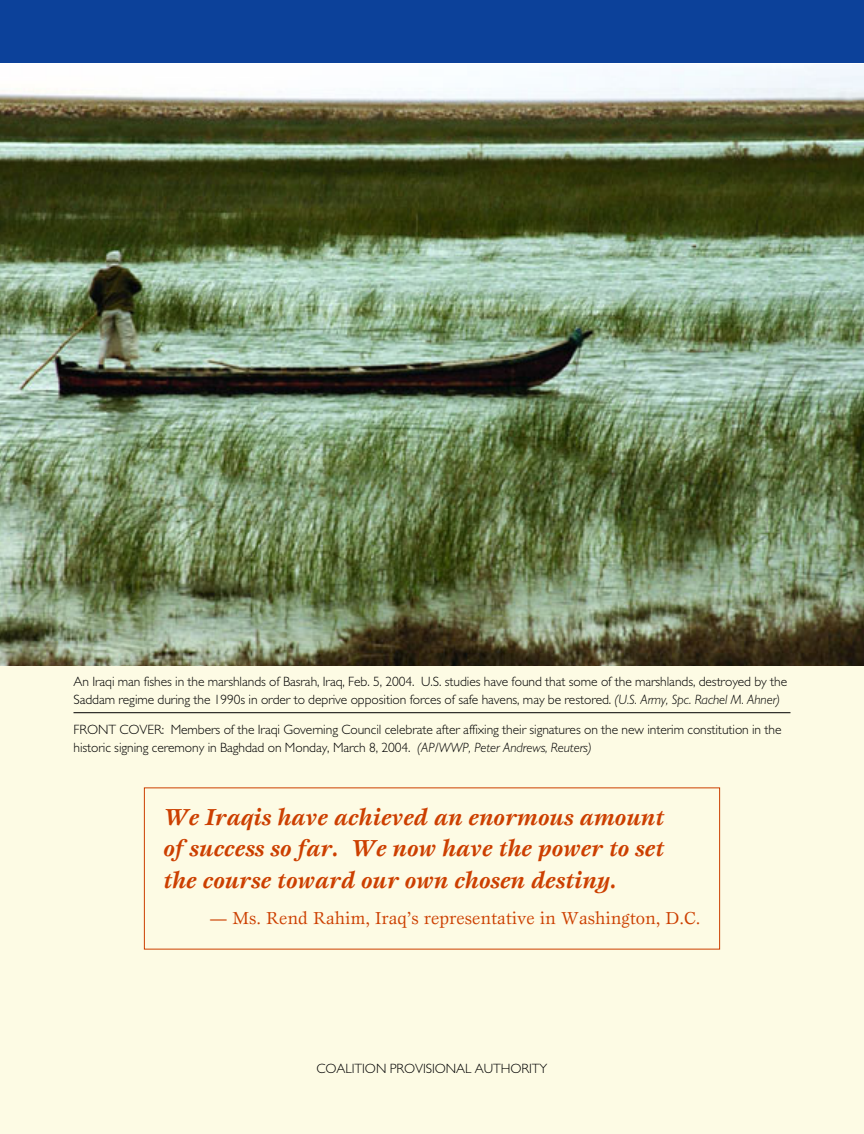
<style>
.page{position:relative;width:864px;height:1134px;background:#fdfbe4}
.page>*{position:absolute;margin:0;border:0;box-sizing:border-box;transform-origin:0 0}
.t1{font:italic 700 24px/31.5px "Esprit";letter-spacing:-.005em;color:#cc3f00;text-align:justify}
.t2{font:18px "Esprit";color:#cc3f00}
.t3{font:300 13.5px/18px "Gill Sans";letter-spacing:-.005em;color:#000}
.s1{font-style:italic}
</style>
<div class="page">
<img style="left:0;top:64px;width:864px;height:602px">
<div style="left:0;top:0;width:864px;height:63px;background:#0c419a"></div>
<hr style="left:74px;top:712px;width:716px;height:1px;background:#000">
<p class="t3" style="left:74px;top:674px;width:715px">An Iraqi man fishes in the marshlands of Basrah, Iraq, Feb. 5, 2004. U.S. studies have found that some of the marshlands, destroyed by the<br>Saddam regime during the 1990s in order to deprive opposition forces of safe havens, may be restored. <span class="s1">(U.S. Army, Spc. Rachel M. Ahner)</span></p>
<p class="t3" style="left:74px;top:722px;width:710px">FRONT COVER: Members of the Iraqi Governing Council celebrate after affixing their signatures on the new interim constitution in the historic signing ceremony in Baghdad on Monday, March 8, 2004. <span class="s1">(AP/WWP, Peter Andrews, Reuters)</span></p>
<h1 class="t1" style="left:164px;top:803px;width:502px">We Iraqis have achieved an enormous amount of success so far. We now have the power to set the course toward our own chosen destiny.</h1>
<h2 class="t2" style="left:209px;top:910px;width:493px">— Ms. Rend Rahim, Iraq’s representative in Washington, D.C.</h2>
<p class="t3" style="left:317px;top:1061px;width:232px">COALITION PROVISIONAL AUTHORITY</p>
</div>
